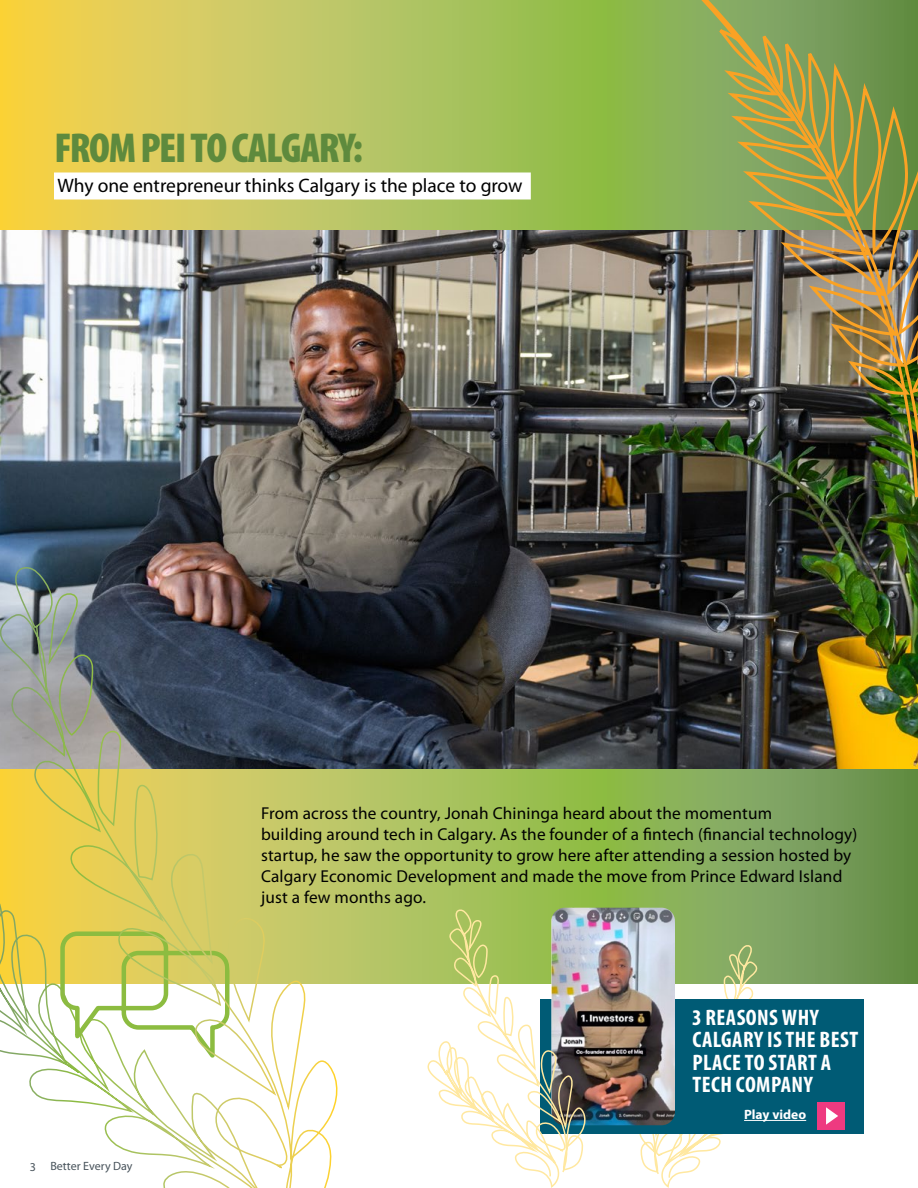
<style>
.page{position:relative;width:918px;height:1188px;background:#fff}
.page>*{position:absolute;margin:0;border:0;box-sizing:border-box;transform-origin:0 0}
.NEW_HEADLINE{font:900 condensed 42px "Myriad Pro";letter-spacing:-.035em;color:#5e8a3d}
.MONTH{font:700 condensed 22.5px/22.5px "Myriad Pro";letter-spacing:.02em;color:#fff}
.BODY_COPY{font:19.5px "Myriad Pro";color:#000}
.NEW_INTRO{font:17.25px/21px "Myriad Pro";letter-spacing:.01em;color:#000}
.BODY_COPY-2{font:700 13.5px "Myriad Pro";color:#fff}
.t1{font:12px "Myriad Pro";color:#48535b}
</style>
<div class="page">
<img style="left:0;top:230px;width:918px;height:540px">
<svg style="left:340px;top:770px;width:578px;height:213px"></svg>
<svg style="left:0;top:0;width:687px;height:230px"></svg>
<svg style="left:639px;top:926px;width:138px;height:262px"></svg>
<div style="left:54px;top:172px;width:477px;height:28px;background:#fff"></div>
<div style="left:540px;top:999px;width:324px;height:135px;background:#005b75"></div>
<img style="left:587px;top:908px;width:88px;height:217px">
<div style="left:817px;top:1102px;width:28px;height:28px;background:#ee3a80"></div>
<svg style="left:826px;top:1107px;width:12px;height:18px"></svg>
<hr style="left:744px;top:1120px;width:62px;height:1px;background:#fff">
<img style="left:687px;top:0;width:231px;height:499px">
<img style="left:710px;top:23px;width:208px;height:373px">
<img style="left:0;top:302px;width:340px;height:886px">
<svg style="left:426px;top:908px;width:161px;height:280px"></svg>
<p class="NEW_HEADLINE" style="left:54px;top:121px;width:310px">FROM PEI TO CALGARY:</p>
<p class="BODY_COPY" style="left:57px;top:173px;width:467px">Why one entrepreneur thinks Calgary is the place to grow</p>
<p class="NEW_INTRO" style="left:261px;top:803px;width:598px">From across the country, Jonah Chininga heard about the momentum<br>building around tech in Calgary. As the founder of a fintech (financial technology) startup, he saw the opportunity to grow here after attending a session hosted by Calgary Economic Development and made the move from Prince Edward Island just a few months ago.</p>
<p class="t1" style="left:30px;top:1159px;width:104px">3 Better Every Day</p>
<p class="MONTH" style="left:692px;top:1005px;width:168px">3 REASONS WHY<br>CALGARY IS THE BEST<br>PLACE TO START A<br>TECH COMPANY</p>
<p class="BODY_COPY-2" style="left:744px;top:1106px;width:64px">Play video</p>
</div>
